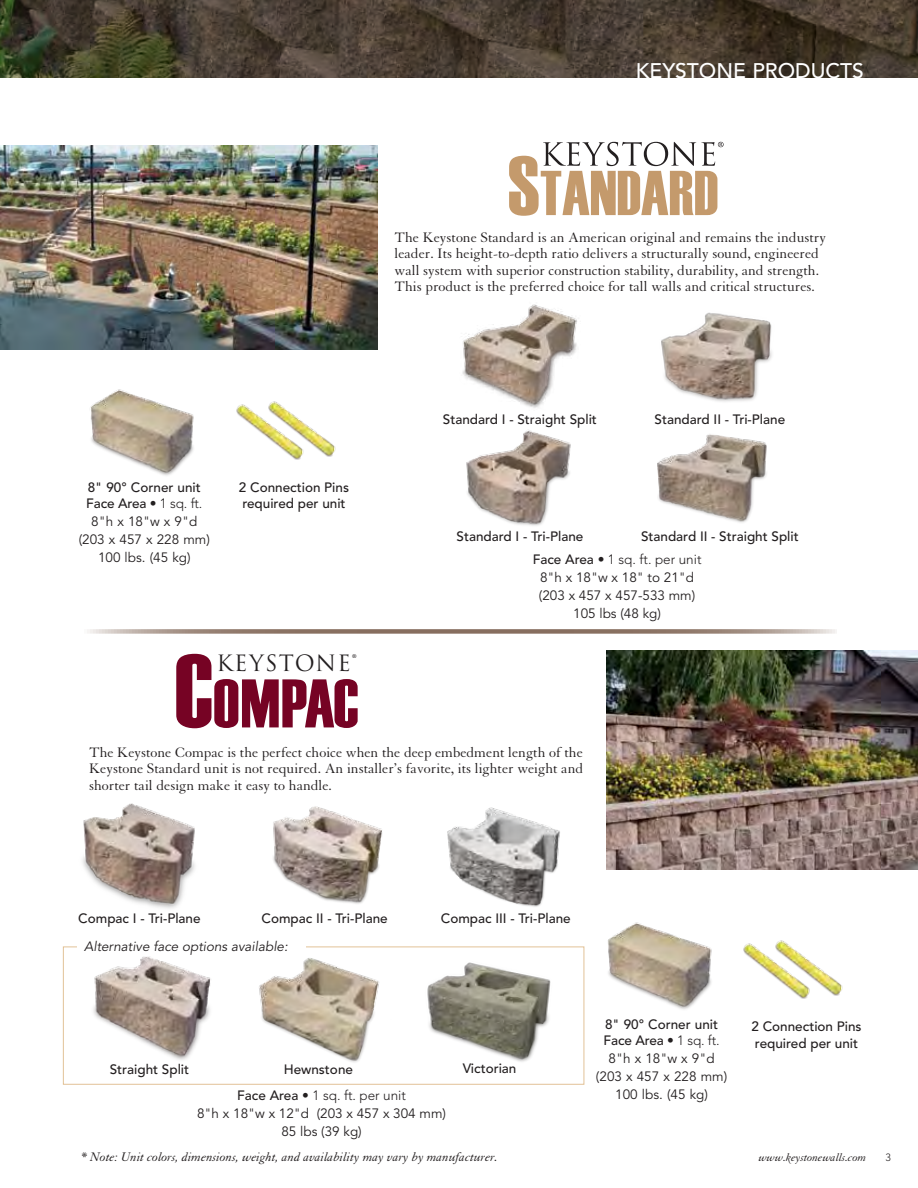
<style>
.page{position:relative;width:918px;height:1188px;background:#fff}
.page>*{position:absolute;margin:0;border:0;box-sizing:border-box;transform-origin:0 0}
.t1{font:68.7px "Haettenschweiler";color:#760324}
.t2{font:21.9px "Trajan Pro";letter-spacing:.06em;color:#231f20}
.t3{font:500 21px "Avenir";color:#fff}
.t4{font:15px/16.5px "Granjon";color:#231f20}
.t5{font:500 13.5px/16.5px "Avenir";color:#231f20}
.t6{font:13.5px/18px "Avenir";color:#231f20;text-align:center}
.t7{font:italic 13.5px "Granjon";color:#231f20}
.t8{font:italic 13.5px "Avenir";color:#231f20}
.t9{font:italic 12px "Granjon";color:#231f20}
.t10{font:300 10.5px "Avenir";color:#231f20}
.s1{font-weight:300}
.s2{font-size:104.4px}
.s3{font-weight:500}
</style>
<div class="page">
<div style="left:63px;top:947px;width:521px;height:138px;border:1px solid #e2c297"></div>
<img style="left:0;top:0;width:918px;height:77px">
<img style="left:0;top:146px;width:378px;height:203px">
<svg style="left:509px;top:142px;width:215px;height:74px"></svg>
<svg style="left:87px;top:629px;width:750px;height:5px"></svg>
<img style="left:236px;top:404px;width:65px;height:56px">
<img style="left:264px;top:401px;width:72px;height:56px">
<img style="left:90px;top:389px;width:104px;height:87px">
<img style="left:606px;top:650px;width:312px;height:220px">
<img style="left:743px;top:943px;width:65px;height:56px">
<img style="left:770px;top:940px;width:73px;height:56px">
<img style="left:82px;top:803px;width:113px;height:106px">
<img style="left:93px;top:956px;width:118px;height:104px">
<img style="left:259px;top:946px;width:151px;height:116px">
<img style="left:582px;top:922px;width:130px;height:97px">
<img style="left:410px;top:946px;width:158px;height:116px">
<img style="left:273px;top:806px;width:109px;height:98px">
<img style="left:447px;top:807px;width:113px;height:100px">
<div style="left:77px;top:941px;width:229px;height:14px;background:#fff"></div>
<img style="left:462px;top:304px;width:115px;height:104px">
<img style="left:661px;top:312px;width:111px;height:90px">
<img style="left:466px;top:430px;width:105px;height:96px">
<img style="left:658px;top:434px;width:109px;height:89px">
<h3 class="t3" style="left:636px;top:59px;width:230px">Keystone Products</h3>
<p class="t4" style="left:395px;top:229px;width:433px">The Keystone Standard is an American original and remains the industry leader. Its height-to-depth ratio delivers a structurally sound, engineered wall system with superior construction stability, durability, and strength.<br>This product is the preferred choice for tall walls and critical structures.</p>
<p class="t5" style="left:86px;top:479px;width:118px">8" 90° Corner unit<br>Face Area <span class="s1">• 1 sq. ft.</span></p>
<p class="t6" style="left:79px;top:513px;width:133px">8"h x 18"w x 9"d (203 x 457 x 228 mm)<br>100 lbs. (45 kg)</p>
<p class="t5" style="left:239px;top:479px;width:112px">2 Connection Pins required per unit</p>
<h1 class="t1" style="left:175px;top:664px;width:186px"><span class="s2">C</span>OMPAC</h1>
<h2 class="t2" style="left:216px;top:649px;width:142px">KEYSTONE®</h2>
<p class="t5" style="left:443px;top:412px;width:156px">Standard I - Straight Split</p>
<p class="t5" style="left:655px;top:412px;width:132px">Standard II - Tri-Plane</p>
<p class="t5" style="left:457px;top:528px;width:128px">Standard I - Tri-Plane</p>
<p class="t5" style="left:641px;top:528px;width:159px">Standard II - Straight Split</p>
<p class="t6" style="left:533px;top:551px;width:170px"><span class="s3">Face Area</span> <span class="s1">• 1 sq. ft. per unit<br></span>8"h x 18"w x 18" to 21"d (203 x 457 x 457-533 mm)<br>105 lbs (48 kg)</p>
<p class="t4" style="left:89px;top:744px;width:496px;text-align:justify">The Keystone Compac is the perfect choice when the deep embedment length of the Keystone Standard unit is not required. An installer’s favorite, its lighter weight and shorter tail design make it easy to handle.</p>
<p class="t5" style="left:78px;top:910px;width:124px">Compac I - Tri-Plane</p>
<p class="t5" style="left:262px;top:910px;width:128px">Compac II - Tri-Plane</p>
<p class="t5" style="left:441px;top:910px;width:131px">Compac III - Tri-Plane</p>
<p class="t8" style="left:84px;top:939px;width:205px">Alternative face options available:</p>
<p class="t5" style="left:110px;top:1062px;width:81px">Straight Split</p>
<p class="t5" style="left:237px;top:1057px;width:170px;line-height:25.7px;text-align:center">Hewnstone<br>Face Area <span class="s1">• 1 sq. ft. per unit</span></p>
<p class="t6" style="left:197px;top:1105px;width:250px">8"h x 18"w x 12"d (203 x 457 x 304 mm)<br>85 lbs (39 kg)</p>
<p class="t5" style="left:463px;top:1061px;width:55px">Victorian</p>
<p class="t7" style="left:81px;top:1149px;width:418px">* Note: Unit colors, dimensions, weight, and availability may vary by manufacturer.</p>
<p class="t5" style="left:604px;top:1016px;width:118px">8" 90° Corner unit<br>Face Area <span class="s1">• 1 sq. ft.</span></p>
<p class="t6" style="left:596px;top:1050px;width:133px">8"h x 18"w x 9"d (203 x 457 x 228 mm)<br>100 lbs. (45 kg)</p>
<p class="t5" style="left:752px;top:1019px;width:112px">2 Connection Pins required per unit</p>
<p class="t9" style="left:759px;top:1151px;width:109px">www.keystonewalls.com</p>
<p class="t10" style="left:886px;top:1151px;width:7px">3</p>
</div>
